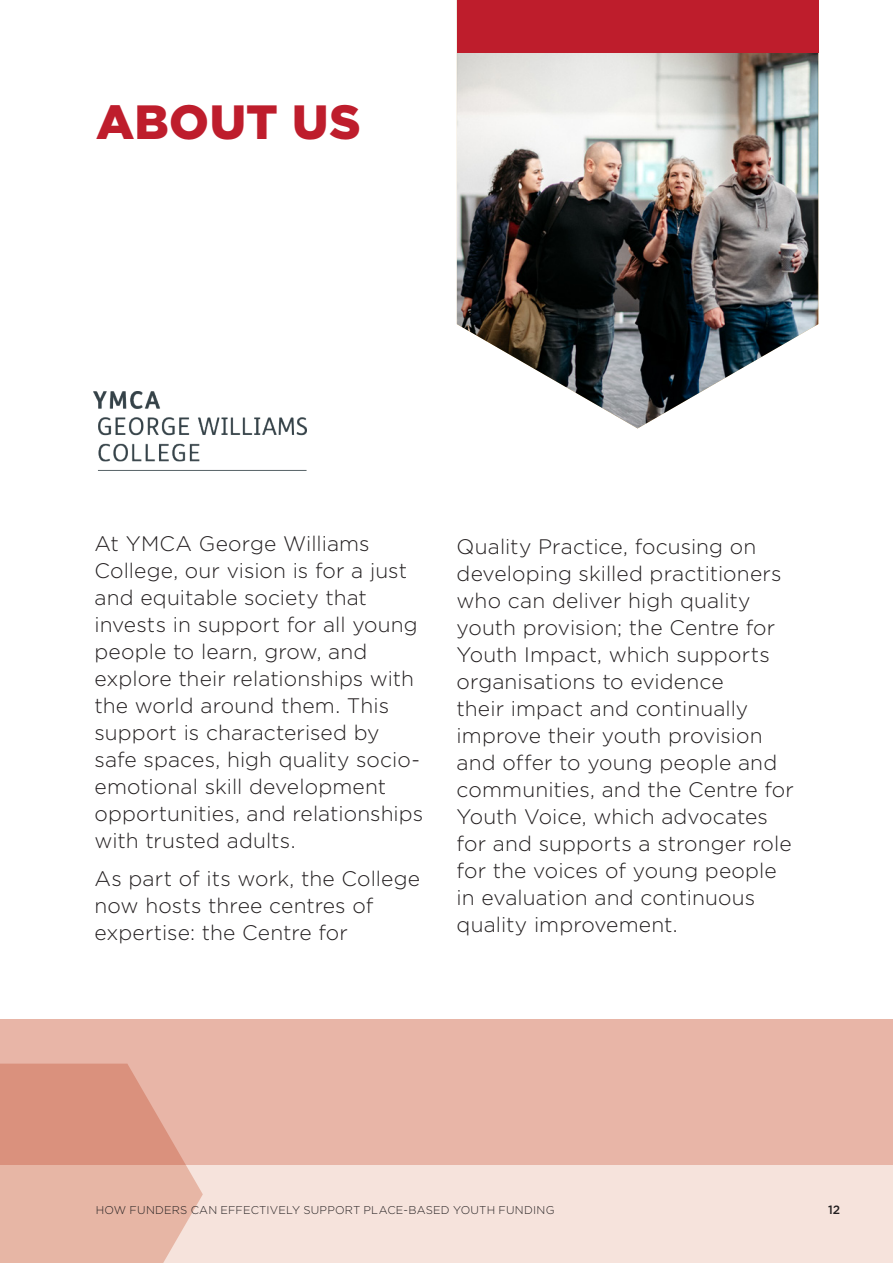
<style>
.page{position:relative;width:893px;height:1263px;background:#fff}
.page>*{position:absolute;margin:0;border:0;box-sizing:border-box;transform-origin:0 0}
.CT_TITLE{font:900 48px "Gotham";letter-spacing:.01em;color:#be1d2c}
.CT_sub{font:300 21px/27px "Gotham";letter-spacing:.005em;color:#231f20}
.t1{font:500 12px "Gotham";color:#231f20}
.t2{font:300 11.25px "Gotham";letter-spacing:.015em;color:#231f20}
</style>
<div class="page">
<img style="left:93px;top:392px;width:213px;height:79px">
<img style="left:457px;top:52px;width:361px;height:376px">
<div style="left:457px;top:0;width:361px;height:52px;background:#be1d2c"></div>
<div style="left:0;top:1018px;width:893px;height:148px;background:#e8b5a7"></div>
<div style="left:0;top:1165px;width:893px;height:98px;background:#f6e3dc"></div>
<svg style="left:0;top:1064px;width:203px;height:199px"></svg>
<p class="CT_TITLE" style="left:96px;top:95px;width:266px">ABOUT US</p>
<p class="CT_sub" style="left:94px;top:530px;width:330px">At YMCA George Williams<br>College, our vision is for a just and equitable society that invests in support for all young people to learn, grow, and explore their relationships with the world around them. This support is characterised by safe spaces, high quality socio&shy;emotional skill development opportunities, and relationships with trusted adults.</p>
<p class="CT_sub" style="left:94px;top:864px;width:327px">As part of its work, the College now hosts three centres of expertise: the Centre for</p>
<p class="CT_sub" style="left:457px;top:533px;width:339px">Quality Practice, focusing on developing skilled practitioners who can deliver high quality youth provision; the Centre for<br>Youth Impact, which supports organisations to evidence<br>their impact and continually improve their youth provision and offer to young people and communities, and the Centre for<br>Youth Voice, which advocates for and supports a stronger role for the voices of young people in evaluation and continuous quality improvement.</p>
<p class="t2" style="left:96px;top:1204px;width:460px">HOW FUNDERS CAN EFFECTIVELY SUPPORT PLACE-BASED YOUTH FUNDING</p>
<p class="t1" style="left:828px;top:1203px;width:14px">12</p>
</div>
